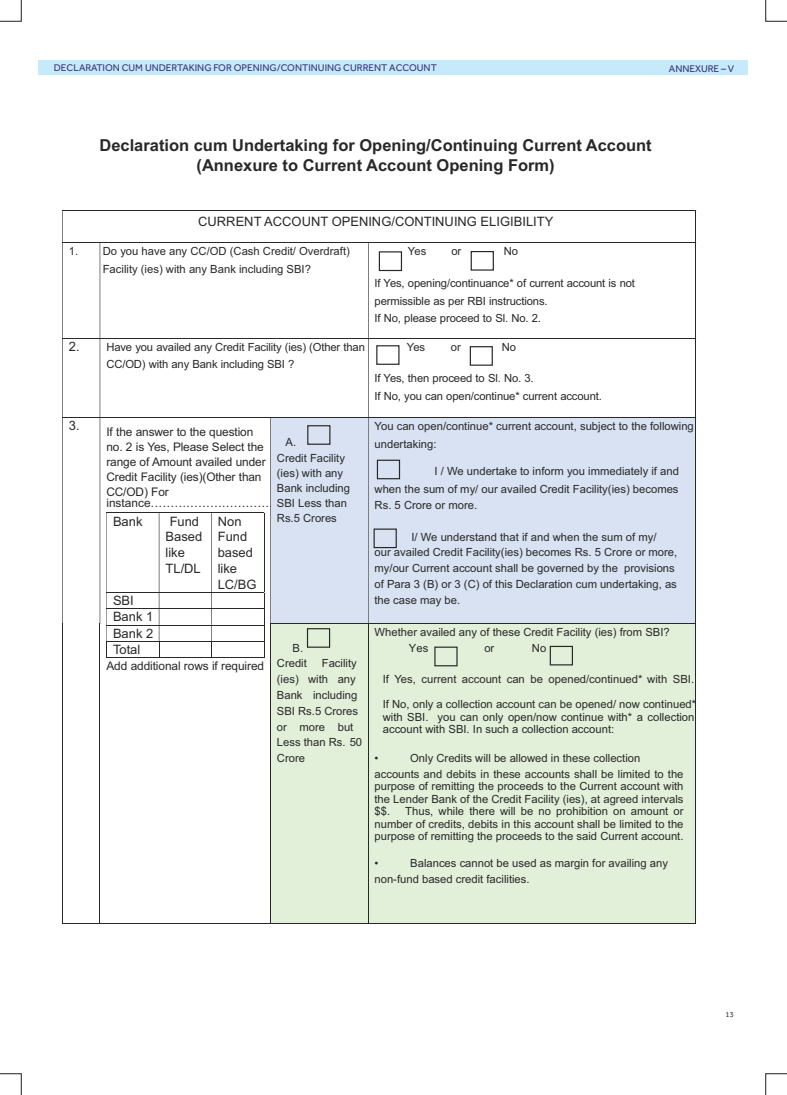
<style>
.page{position:relative;width:787px;height:1095px;background:#fff}
.page>*{position:absolute;margin:0;border:0;box-sizing:border-box;transform-origin:0 0}
.t1{font:700 16.5px/19.8px "Arial";color:#282828;text-align:center}
.t2{font:13px/15.8px "Arial";color:#282828}
.t3{font:11.88px/15px "Arial";letter-spacing:-.01em;color:#282828}
.t4{font:11.25px/15.8px "Arial";color:#282828}
.t5{font:10px "Effra";color:#3b357a}
.t6{font:7.5px "Effra";color:#373435}
.s1{font-size:13px}
</style>
<div class="page">
<svg style="left:0;top:0;width:22px;height:22px"></svg>
<svg style="left:765px;top:1073px;width:22px;height:22px"></svg>
<svg style="left:765px;top:0;width:22px;height:22px"></svg>
<svg style="left:0;top:1073px;width:22px;height:22px"></svg>
<div style="left:39px;top:60px;width:709px;height:14px;background:#c7eafb"></div>
<hr style="left:62px;top:210px;width:633px;height:1px;background:#282828">
<hr style="left:62px;top:211px;width:1px;height:32px;background:#282828">
<hr style="left:695px;top:211px;width:1px;height:32px;background:#282828">
<hr style="left:62px;top:243px;width:633px;height:1px;background:#282828">
<hr style="left:62px;top:243px;width:1px;height:95px;background:#282828">
<hr style="left:100px;top:243px;width:1px;height:95px;background:#282828">
<hr style="left:368px;top:243px;width:1px;height:95px;background:#282828">
<hr style="left:695px;top:243px;width:1px;height:95px;background:#282828">
<hr style="left:62px;top:338px;width:633px;height:1px;background:#282828">
<hr style="left:62px;top:338px;width:1px;height:79px;background:#282828">
<hr style="left:100px;top:338px;width:1px;height:79px;background:#282828">
<hr style="left:368px;top:338px;width:1px;height:79px;background:#282828">
<hr style="left:695px;top:338px;width:1px;height:79px;background:#282828">
<hr style="left:106px;top:513px;width:158px;height:1px;background:#282828">
<hr style="left:106px;top:513px;width:1px;height:79px;background:#282828">
<hr style="left:159px;top:513px;width:1px;height:79px;background:#282828">
<hr style="left:211px;top:513px;width:1px;height:79px;background:#282828">
<hr style="left:264px;top:513px;width:1px;height:79px;background:#282828">
<hr style="left:106px;top:592px;width:158px;height:1px;background:#282828">
<hr style="left:106px;top:608px;width:158px;height:1px;background:#282828">
<hr style="left:106px;top:625px;width:158px;height:1px;background:#282828">
<hr style="left:106px;top:641px;width:158px;height:1px;background:#282828">
<hr style="left:106px;top:658px;width:53px;height:1px;background:#282828">
<svg style="left:159px;top:593px;width:1px;height:65px"></svg>
<hr style="left:159px;top:658px;width:52px;height:1px;background:#282828">
<svg style="left:211px;top:593px;width:1px;height:65px"></svg>
<hr style="left:212px;top:658px;width:52px;height:1px;background:#282828">
<svg style="left:264px;top:592px;width:1px;height:66px"></svg>
<div style="left:271px;top:418px;width:97px;height:205px;background:#d9e2f2"></div>
<div style="left:368px;top:418px;width:327px;height:205px;background:#d9e2f2"></div>
<hr style="left:62px;top:417px;width:633px;height:1px;background:#282828">
<hr style="left:62px;top:418px;width:1px;height:205px;background:#282828">
<hr style="left:100px;top:418px;width:1px;height:205px;background:#282828">
<hr style="left:270px;top:418px;width:1px;height:205px;background:#282828">
<hr style="left:368px;top:418px;width:1px;height:205px;background:#282828">
<hr style="left:695px;top:418px;width:1px;height:205px;background:#282828">
<div style="left:271px;top:624px;width:97px;height:299px;background:#e2f0da"></div>
<div style="left:368px;top:624px;width:327px;height:299px;background:#e2f0da"></div>
<svg style="left:100px;top:593px;width:7px;height:65px"></svg>
<hr style="left:270px;top:623px;width:425px;height:1px;background:#282828">
<hr style="left:62px;top:624px;width:1px;height:300px;background:#282828">
<hr style="left:62px;top:923px;width:38px;height:1px;background:#282828">
<hr style="left:100px;top:624px;width:1px;height:300px;background:#282828">
<hr style="left:100px;top:923px;width:170px;height:1px;background:#282828">
<hr style="left:270px;top:624px;width:1px;height:300px;background:#282828">
<hr style="left:271px;top:923px;width:97px;height:1px;background:#282828">
<hr style="left:368px;top:624px;width:1px;height:300px;background:#282828">
<hr style="left:368px;top:923px;width:327px;height:1px;background:#282828">
<hr style="left:695px;top:624px;width:1px;height:300px;background:#282828">
<div style="left:379px;top:251px;width:23px;height:20px;border:1px solid #282828"></div>
<div style="left:470px;top:251px;width:24px;height:20px;border:1px solid #282828"></div>
<div style="left:376px;top:345px;width:23px;height:20px;border:1px solid #282828"></div>
<div style="left:470px;top:346px;width:23px;height:20px;border:1px solid #282828"></div>
<div style="left:377px;top:460px;width:23px;height:19px;border:1px solid #282828"></div>
<div style="left:307px;top:425px;width:23px;height:20px;border:1px solid #282828"></div>
<div style="left:307px;top:628px;width:23px;height:20px;border:1px solid #282828"></div>
<div style="left:434px;top:647px;width:23px;height:19px;border:1px solid #282828"></div>
<div style="left:549px;top:646px;width:24px;height:19px;border:1px solid #282828"></div>
<div style="left:373px;top:528px;width:24px;height:20px;border:1px solid #282828"></div>
<p class="t5" style="left:54px;top:64px;width:384px">DECLARATION CUM UNDERTAKING FOR OPENING/CONTINUING CURRENT ACCOUNT</p>
<p class="t5" style="left:669px;top:65px;width:67px">ANNEXURE – V</p>
<h1 class="t1" style="left:99px;top:137px;width:553px">Declaration cum Undertaking for Opening/Continuing Current Account (Annexure to Current Account Opening Form)</h1>
<p class="t2" style="left:198px;top:215px;width:356px">CURRENT ACCOUNT OPENING/CONTINUING ELIGIBILITY</p>
<p class="t4" style="left:69px;top:244px;width:282px;line-height:17.5px;text-align:center">1. Do you have any CC/OD (Cash Credit/ Overdraft)<br>Facility (ies) with any Bank including SBI?</p>
<p class="t4" style="left:408px;top:245px;width:20px">Yes</p>
<p class="t4" style="left:451px;top:245px;width:12px">or</p>
<p class="t4" style="left:504px;top:245px;width:16px">No</p>
<p class="t4" style="left:374px;top:275px;width:262px;line-height:17.5px">If Yes, opening/continuance* of current account is not permissible as per RBI instructions.<br>If No, please proceed to Sl. No. 2.</p>
<p class="t4" style="left:106px;top:339px;width:260px;line-height:17.5px;text-indent:-38px"><span class="s1">2.</span> Have you availed any Credit Facility (ies) (Other than<br>CC/OD) with any Bank including SBI ?</p>
<p class="t4" style="left:407px;top:340px;width:20px">Yes</p>
<p class="t4" style="left:451px;top:340px;width:12px">or</p>
<p class="t4" style="left:501px;top:340px;width:16px">No</p>
<p class="t4" style="left:374px;top:371px;width:229px;line-height:17.5px">If Yes, then proceed to Sl. No. 3.<br>If No, you can open/continue* current account.</p>
<p class="t3" style="left:106px;top:425px;width:161px;text-indent:-38px"><sup>3.</sup> If the answer to the question no. 2 is Yes, Please Select the range of Amount availed under<br>Credit Facility (ies)(Other than<br>CC/OD) For</p>
<p class="t3" style="left:106px;top:497px;width:194px">instance……………………………….:</p>
<p class="t2" style="left:113px;top:514px;width:31px">Bank</p>
<p class="t2" style="left:165px;top:514px;width:38px;text-indent:4px">Fund<br>Based like<br>TL/DL</p>
<p class="t2" style="left:218px;top:514px;width:40px">Non<br>Fund based like<br>LC/BG</p>
<p class="t2" style="left:113px;top:593px;width:42px;line-height:16.4px">SBI<br>Bank 1<br>Bank 2<br>Total</p>
<p class="t3" style="left:106px;top:660px;width:159px">Add additional rows if required</p>
<p class="t4" style="left:374px;top:418px;width:321px;line-height:17.5px">You can open/continue* current account, subject to the following undertaking:</p>
<p class="t4" style="left:374px;top:482px;width:305px">when the sum of my/ our availed Credit Facility(ies) becomes<br>Rs. 5 Crore or more.</p>
<p class="t4" style="left:374px;top:530px;width:304px;text-indent:37px">I/ We understand that if and when the sum of my/<br>our availed Credit Facility(ies) becomes Rs. 5 Crore or more, my/our Current account shall be governed by the provisions of Para 3 (B) or 3 (C) of this Declaration cum undertaking, as the case may be.</p>
<p class="t4" style="left:277px;top:435px;width:75px;line-height:15.1px;text-indent:9px">A.<br>Credit Facility (ies) with any<br>Bank including<br>SBI Less than<br>Rs.5 Crores</p>
<p class="t4" style="left:434px;top:464px;width:246px">I / We undertake to inform you immediately if and</p>
<p class="t4" style="left:409px;top:625px;width:262px;text-indent:-34px">Whether availed any of these Credit Facility (ies) from SBI?<br>Yes</p>
<p class="t4" style="left:277px;top:641px;width:32px;text-indent:16px">B.<br>Credit</p>
<p class="t4" style="left:484px;top:641px;width:12px">or</p>
<p class="t4" style="left:532px;top:641px;width:16px">No</p>
<p class="t4" style="left:383px;top:672px;width:313px">If Yes, current account can be opened/continued* with SBI.</p>
<p class="t4" style="left:383px;top:699px;width:315px;line-height:12.5px">If No, only a collection account can be opened/ now continued* with SBI. you can only open/now continue with* a collection account with SBI. In such a collection account:</p>
<p class="t4" style="left:277px;top:657px;width:87px;text-indent:45px">Facility (ies) with any<br>Bank including<br>SBI Rs.5 Crores or more but<br>Less than Rs. 50<br>Crore</p>
<p class="t4" style="left:374px;top:751px;width:310px;text-indent:36px">Only Credits will be allowed in these collection accounts and debits in these accounts shall be limited to the</p>
<p class="t4" style="left:374px;top:781px;width:310px;line-height:12.5px;text-align:justify">purpose of remitting the proceeds to the Current account with the Lender Bank of the Credit Facility (ies), at agreed intervals $$.</p>
<p class="t4" style="left:374px;top:751px;width:5px">•</p>
<p class="t4" style="left:374px;top:806px;width:310px;line-height:12.5px;text-align:justify;text-indent:31px">Thus, while there will be no prohibition on amount or number of credits, debits in this account shall be limited to the purpose of remitting the proceeds to the said Current account.</p>
<p class="t4" style="left:374px;top:856px;width:5px">•</p>
<p class="t4" style="left:374px;top:856px;width:295px;text-indent:36px">Balances cannot be used as margin for availing any non-fund based credit facilities.</p>
<p class="t6" style="left:725px;top:1012px;width:10px">13</p>
</div>
